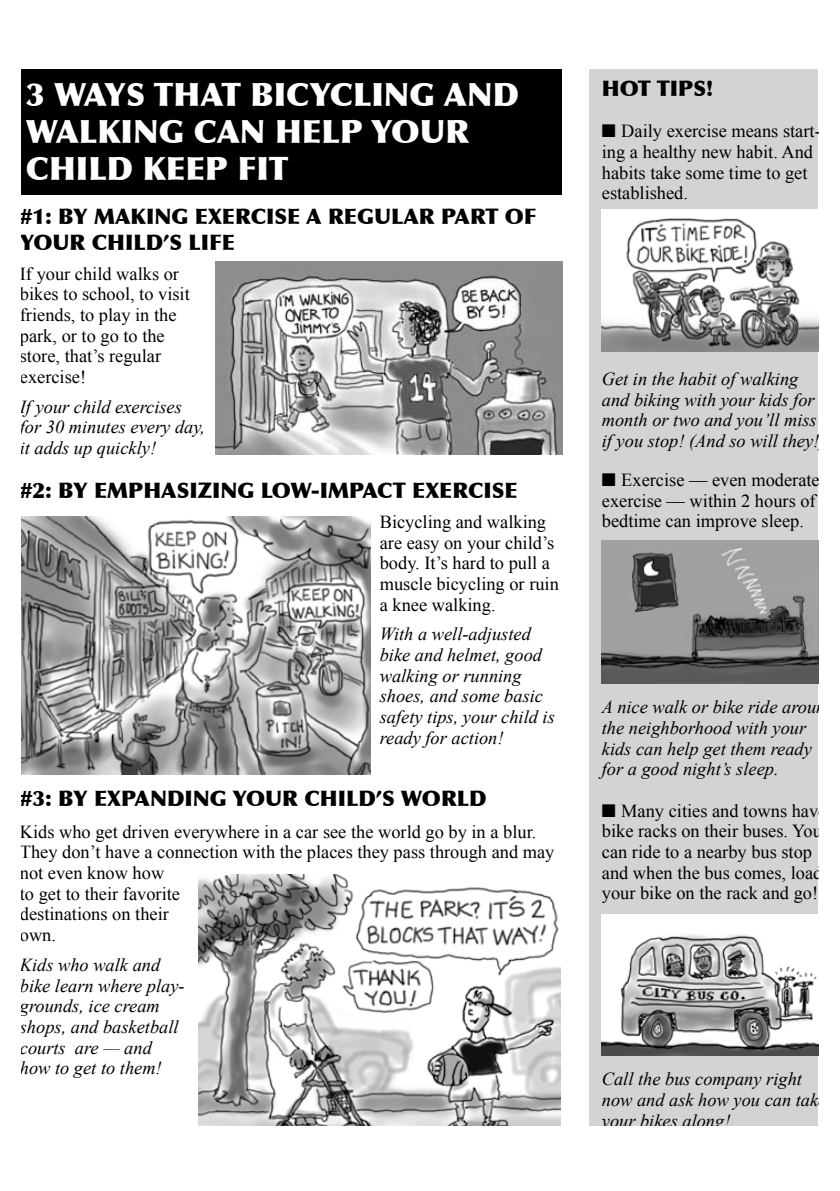
<style>
.page{position:relative;width:840px;height:1191px;background:#fff}
.page>*{position:absolute;margin:0;border:0;box-sizing:border-box;transform-origin:0 0}
.t1{font:900 32.2px/36.8px "Optima";color:#fff}
.t2{font:900 21.4px/25.8px "Optima";color:#000}
.t3{font:18.4px/20.6px "Times New Roman";color:#000}
.t4{font:italic 18.4px/20.6px "Times New Roman";color:#000}
</style>
<div class="page">
<div style="left:589px;top:69px;width:228px;height:1056px;background:#d1d3d4"></div>
<img style="left:198px;top:874px;width:362px;height:251px">
<div style="left:22px;top:69px;width:539px;height:126px;background:#000"></div>
<img style="left:601px;top:210px;width:216px;height:141px">
<img style="left:22px;top:516px;width:348px;height:258px">
<img style="left:215px;top:261px;width:346px;height:193px">
<img style="left:601px;top:540px;width:216px;height:143px">
<div style="left:601px;top:914px;width:216px;height:141px;background:#fff"></div>
<img style="left:601px;top:934px;width:216px;height:121px">
<h1 class="t1" style="left:26px;top:76px;width:494px">3 WAYS THAT BICYCLING AND<br>WALKING CAN HELP YOUR<br>CHILD KEEP FIT</h1>
<p class="t2" style="left:20px;top:204px;width:518px">#1: BY MAKING EXERCISE A REGULAR PART OF<br>YOUR CHILD’S LIFE</p>
<p class="t3" style="left:20px;top:263px;width:171px">If your child walks or bikes to school, to visit friends, to play in the park, or to go to the store, that’s regular exercise!</p>
<p class="t4" style="left:20px;top:396px;width:187px">If your child exercises for 30 minutes every day, it adds up quickly!</p>
<p class="t2" style="left:20px;top:478px;width:499px">#2: BY EMPHASIZING LOW-IMPACT EXERCISE</p>
<p class="t3" style="left:379px;top:511px;width:180px">Bicycling and walking are easy on your child’s body. It’s hard to pull a muscle bicycling or ruin a knee walking.</p>
<p class="t4" style="left:379px;top:623px;width:176px">With a well-adjusted bike and helmet, good walking or running shoes, and some basic safety tips, your child is ready for action!</p>
<p class="t2" style="left:20px;top:785px;width:468px">#3: BY EXPANDING YOUR CHILD’S WORLD</p>
<p class="t3" style="left:20px;top:821px;width:536px">Kids who get driven everywhere in a car see the world go by in a blur.<br>They don’t have a connection with the places they pass through and may not even know how<br>to get to their favorite<br>destinations on their<br>own.</p>
<p class="t4" style="left:20px;top:954px;width:166px">Kids who walk and bike learn where play&shy;grounds, ice cream shops, and basketball courts are — and how to get to them!</p>
<p class="t2" style="left:601px;top:75px;width:113px">HOT TIPS!</p>
<p class="t3" style="left:601px;top:120px;width:220px">■ Daily exercise means start&shy;ing a healthy new habit. And habits take some time to get established.</p>
<p class="t4" style="left:601px;top:368px;width:231px">Get in the habit of walking<br>and biking with your kids for a month or two and you’ll miss it if you stop! (And so will they!)</p>
<p class="t3" style="left:601px;top:469px;width:219px">■ Exercise — even moderate exercise — within 2 hours of bedtime can improve sleep.</p>
<p class="t4" style="left:601px;top:696px;width:234px">A nice walk or bike ride around the neighborhood with your kids can help get them ready for a good night’s sleep.</p>
<p class="t3" style="left:601px;top:800px;width:226px">■ Many cities and towns have bike racks on their buses. You can ride to a nearby bus stop and when the bus comes, load your bike on the rack and go!</p>
<p class="t4" style="left:601px;top:1068px;width:226px">Call the bus company right now and ask how you can take your bikes along!</p>
</div>
